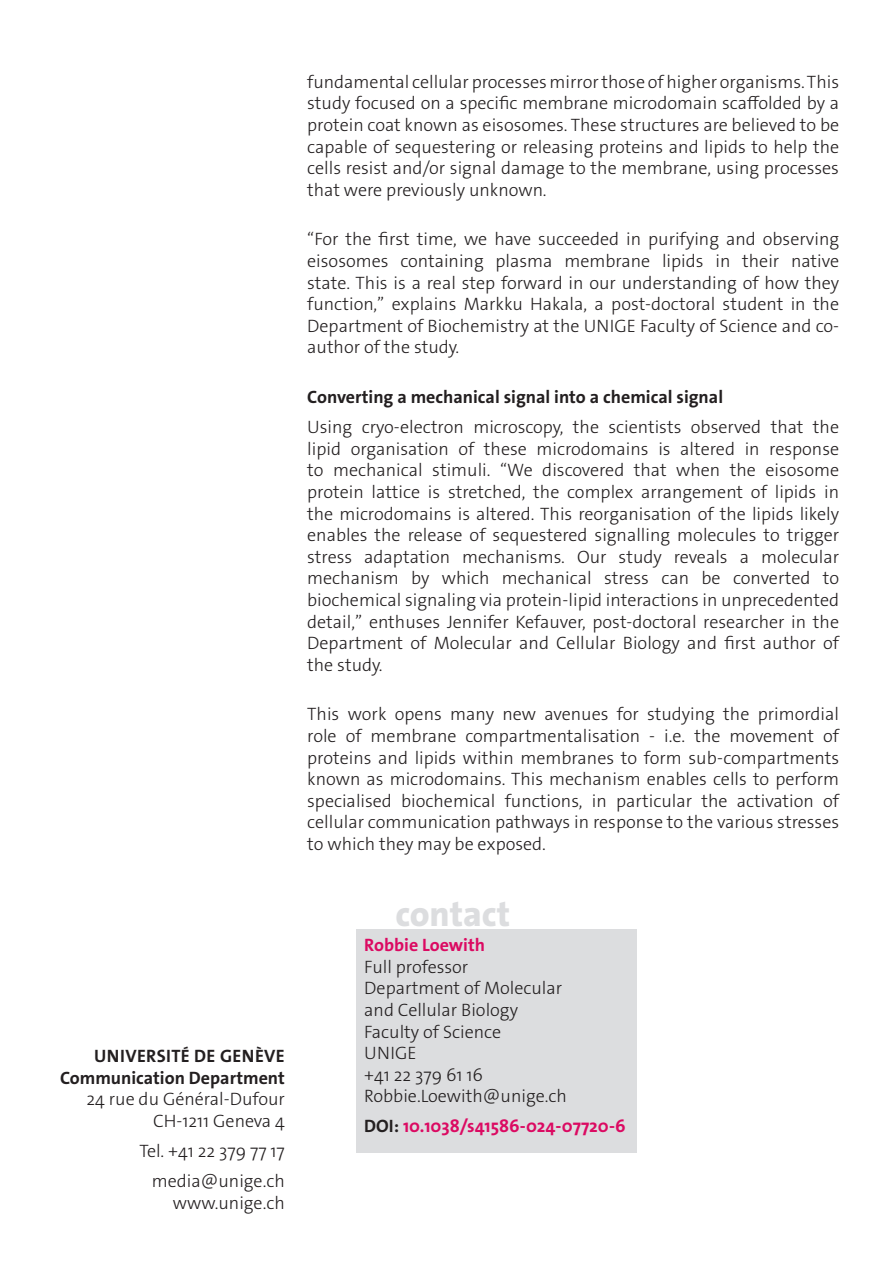
<style>
.page{position:relative;width:893px;height:1263px;background:#fff}
.page>*{position:absolute;margin:0;border:0;box-sizing:border-box;transform-origin:0 0}
._4__texte_courant{font:800 35.7px "The Sans Os F";color:#dcdddf}
._4__texte_courant-2{font:300 18px/21.6px "The Sans Os F";color:#231f20;text-align:justify}
.texte_courant{font:300 18px/21.6px "The Sans Os F";color:#231f20;text-align:right}
._4__texte_courant-3{font:700 18px "The Sans Os F";color:#231f20}
._4__texte_courant-4{font:700 18px "The Sans Os F";color:#db0a62}
.texte_courant-2{font:700 18px "The Sans Os F";letter-spacing:.02em;color:#231f20}
.s1{font-weight:700}
.s2{font-weight:700;color:#db0a62}
.s3{color:#231f20}
</style>
<div class="page">
<div style="left:356px;top:929px;width:280px;height:223px;background:#dcdddf"></div>
<p class="texte_courant-2" style="left:94px;top:1044px;width:192px">UNIVERSITÉ DE GENÈVE</p>
<p class="texte_courant" style="left:60px;top:1067px;width:226px"><span class="s1">Communication Department<br></span>24 rue du Général-Dufour<br>CH-1211 Geneva 4</p>
<p class="texte_courant" style="left:139px;top:1140px;width:147px">Tel. +41 22 379 77 17</p>
<p class="texte_courant" style="left:152px;top:1170px;width:135px">media@unige.ch www.unige.ch</p>
<p class="_4__texte_courant-2" style="left:307px;top:71px;width:533px">fundamental cellular processes mirror those of higher organisms. This study focused on a specific membrane microdomain scaffolded by a protein coat known as eisosomes. These structures are believed to be capable of sequestering or releasing proteins and lipids to help the cells resist and/or signal damage to the membrane, using processes that were previously unknown.</p>
<p class="_4__texte_courant-2" style="left:307px;top:229px;width:533px">‘‘For the first time, we have succeeded in purifying and observing eisosomes containing plasma membrane lipids in their native state. This is a real step forward in our understanding of how they function,’’ explains Markku Hakala, a post-doctoral student in the Department of Biochemistry at the UNIGE Faculty of Science and co&shy;author of the study.</p>
<p class="_4__texte_courant-3" style="left:307px;top:385px;width:417px">Converting a mechanical signal into a chemical signal</p>
<p class="_4__texte_courant-2" style="left:307px;top:416px;width:533px">Using cryo-electron microscopy, the scientists observed that the lipid organisation of these microdomains is altered in response to mechanical stimuli. ‘‘We discovered that when the eisosome protein lattice is stretched, the complex arrangement of lipids in the microdomains is altered. This reorganisation of the lipids likely enables the release of sequestered signalling molecules to trigger stress adaptation mechanisms. Our study reveals a molecular mechanism by which mechanical stress can be converted to biochemical signaling via protein-lipid interactions in unprecedented detail,’’ enthuses Jennifer Kefauver, post-doctoral researcher in the Department of Molecular and Cellular Biology and first author of the study.</p>
<p class="_4__texte_courant-2" style="left:307px;top:704px;width:533px">This work opens many new avenues for studying the primordial role of membrane compartmentalisation - i.e. the movement of proteins and lipids within membranes to form sub-compartments known as microdomains. This mechanism enables cells to perform specialised biochemical functions, in particular the activation of cellular communication pathways in response to the various stresses to which they may be exposed.</p>
<p class="_4__texte_courant" style="left:395px;top:891px;width:116px">contact</p>
<p class="_4__texte_courant-2" style="left:364px;top:934px;width:204px;text-align:left"><span class="s2">Robbie Loewith<br></span>Full professor<br>Department of Molecular and Cellular Biology<br>Faculty of Science<br>UNIGE<br>+41 22 379 61 16<br>Robbie.Loewith@unige.ch</p>
<p class="_4__texte_courant-4" style="left:364px;top:1115px;width:263px"><span class="s3">DOI:</span> 10.1038/s41586-024-07720-6</p>
</div>
